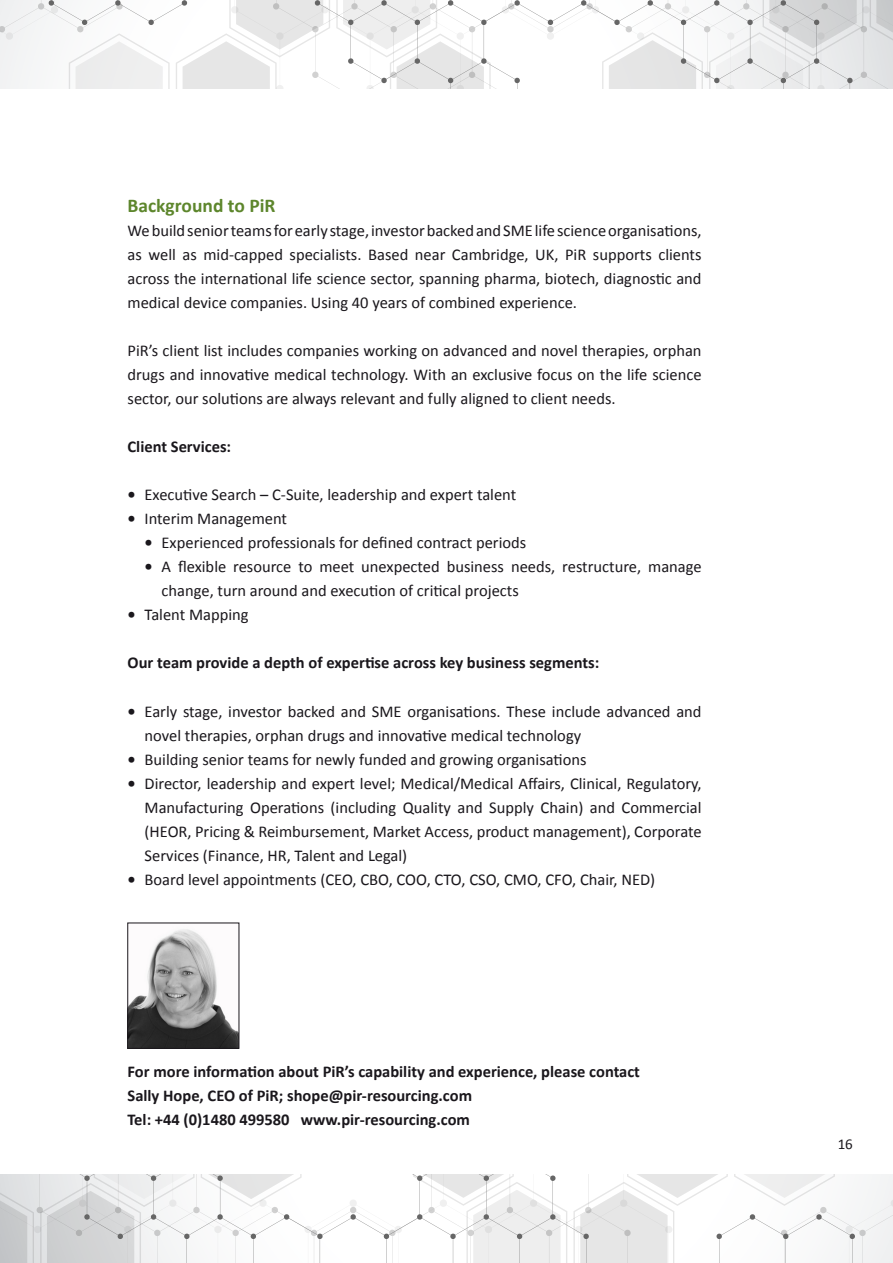
<style>
.page{position:relative;width:893px;height:1263px;background:#fff}
.page>*{position:absolute;margin:0;border:0;box-sizing:border-box;transform-origin:0 0}
.t1{font:700 19.5px "Calibri";color:#5d862c}
.t2{font:16.5px/24px "Calibri";color:#1a171c;text-align:justify}
.t3{font:700 16.5px/24px "Calibri";color:#1a171c}
.t4{font:15px "Calibri";color:#1a171c}
.s1{font-weight:700}
</style>
<div class="page">
<svg style="left:0;top:0;width:893px;height:88px"></svg>
<svg style="left:0;top:1175px;width:893px;height:88px"></svg>
<img style="left:130px;top:929px;width:107px;height:117px">
<div style="left:128px;top:923px;width:111px;height:125px;border:1px solid #1a171c"></div>
<p class="t1" style="left:128px;top:193px;width:149px">Background to PiR</p>
<p class="t2" style="left:128px;top:219px;width:576px">We build senior teams for early stage, investor backed and SME life science organisations, as well as mid-capped specialists. Based near Cambridge, UK, PiR supports clients across the international life science sector, spanning pharma, biotech, diagnostic and medical device companies. Using 40 years of combined experience.</p>
<p class="t2" style="left:128px;top:339px;width:576px">PiR’s client list includes companies working on advanced and novel therapies, orphan drugs and innovative medical technology. With an exclusive focus on the life science sector, our solutions are always relevant and fully aligned to client needs.</p>
<p class="t3" style="left:128px;top:435px;width:105px">Client Services:</p>
<p class="t2" style="left:128px;top:483px;width:390px"><span class="s1">•</span> Executive Search – C-Suite, leadership and expert talent</p>
<p class="t2" style="left:128px;top:507px;width:161px"><span class="s1">•</span> Interim Management</p>
<p class="t2" style="left:145px;top:531px;width:383px"><span class="s1">•</span> Experienced professionals for defined contract periods</p>
<p class="t2" style="left:162px;top:555px;width:542px;text-indent:-17px"><span class="s1">•</span> A flexible resource to meet unexpected business needs, restructure, manage change, turn around and execution of critical projects</p>
<p class="t2" style="left:128px;top:603px;width:122px"><span class="s1">•</span> Talent Mapping</p>
<p class="t3" style="left:128px;top:651px;width:473px">Our team provide a depth of expertise across key business segments:</p>
<p class="t2" style="left:145px;top:699px;width:558px;text-indent:-17px"><span class="s1">•</span> Early stage, investor backed and SME organisations. These include advanced and novel therapies, orphan drugs and innovative medical technology</p>
<p class="t2" style="left:128px;top:747px;width:460px"><span class="s1">•</span> Building senior teams for newly funded and growing organisations</p>
<p class="t2" style="left:145px;top:771px;width:559px;text-indent:-17px"><span class="s1">•</span> Director, leadership and expert level; Medical/Medical Affairs, Clinical, Regulatory, Manufacturing Operations (including Quality and Supply Chain) and Commercial (HEOR, Pricing &amp; Reimbursement, Market Access, product management), Corporate Services (Finance, HR, Talent and Legal)</p>
<p class="t2" style="left:128px;top:867px;width:529px"><span class="s1">•</span> Board level appointments (CEO, CBO, COO, CTO, CSO, CMO, CFO, Chair, NED)</p>
<p class="t3" style="left:128px;top:1059px;width:514px">For more information about PiR’s capability and experience, please contact<br>Sally Hope, CEO of PiR; shope@pir-resourcing.com<br>Tel: +44 (0)1480 499580 www.pir-resourcing.com</p>
<p class="t4" style="left:838px;top:1134px;width:17px">16</p>
</div>
